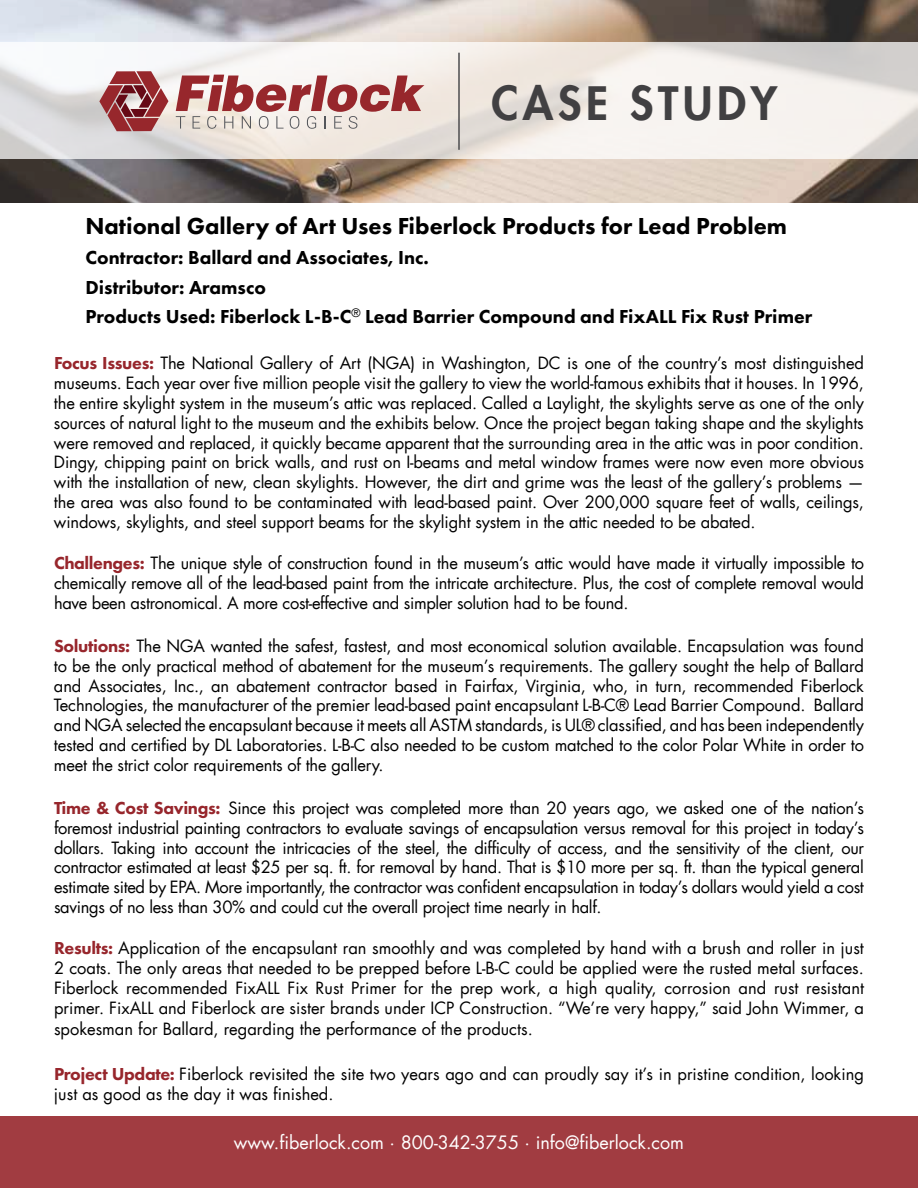
<style>
.page{position:relative;width:918px;height:1188px;background:#fff}
.page>*{position:absolute;margin:0;border:0;box-sizing:border-box;transform-origin:0 0}
.t1{font:800 45px "Futura LT";letter-spacing:.1em;color:#414042}
.t2{font:800 24px "Futura PT";color:#000}
.t3{font:800 19.5px/30px "Futura PT";color:#000}
.t4{font:18px "Futura LT";color:#fff}
.t5{font:16.5px/19.8px "Futura LT";color:#000;text-align:justify}
.s1{font-family:"Futura PT";font-weight:800;font-size:18px;color:#97262c}
</style>
<div class="page">
<img style="left:0;top:0;width:918px;height:202px">
<svg style="left:0;top:42px;width:918px;height:117px"></svg>
<svg style="left:176px;top:75px;width:248px;height:54px"></svg>
<svg style="left:99px;top:71px;width:69px;height:60px;background:#ae6b6e"></svg>
<hr style="left:458px;top:53px;width:2px;height:97px;background:#4d4d4f">
<div style="left:0;top:1117px;width:918px;height:71px;background:#a13c41"></div>
<h1 class="t1" style="left:491px;top:74px;width:287px">CASE STUDY</h1>
<h2 class="t2" style="left:86px;top:211px;width:703px">National Gallery of Art Uses Fiberlock Products for Lead Problem</h2>
<p class="t3" style="left:86px;top:242px;width:345px">Contractor: Ballard and Associates, Inc.<br>Distributor: Aramsco</p>
<p class="t3" style="left:86px;top:301px;width:728px">Products Used: Fiberlock L-B-C<sup>®</sup> Lead Barrier Compound and FixALL Fix Rust Primer</p>
<p class="t5" style="left:54px;top:354px;width:812px"><span class="s1">Focus Issues:</span> The National Gallery of Art (NGA) in Washington, DC is one of the country’s most distinguished museums. Each year over five million people visit the gallery to view the world-famous exhibits that it houses. In 1996, the entire skylight system in the museum’s attic was replaced. Called a Laylight, the skylights serve as one of the only sources of natural light to the museum and the exhibits below. Once the project began taking shape and the skylights were removed and replaced, it quickly became apparent that the surrounding area in the attic was in poor condition.<br>Dingy, chipping paint on brick walls, and rust on I-beams and metal window frames were now even more obvious with the installation of new, clean skylights. However, the dirt and grime was the least of the gallery’s problems — the area was also found to be contaminated with lead-based paint. Over 200,000 square feet of walls, ceilings, windows, skylights, and steel support beams for the skylight system in the attic needed to be abated.</p>
<p class="t5" style="left:54px;top:553px;width:812px"><span class="s1">Challenges:</span> The unique style of construction found in the museum’s attic would have made it virtually impossible to chemically remove all of the lead-based paint from the intricate architecture. Plus, the cost of complete removal would have been astronomical. A more cost-effective and simpler solution had to be found.</p>
<p class="t5" style="left:54px;top:636px;width:812px"><span class="s1">Solutions:</span> The NGA wanted the safest, fastest, and most economical solution available. Encapsulation was found to be the only practical method of abatement for the museum’s requirements. The gallery sought the help of Ballard and Associates, Inc., an abatement contractor based in Fairfax, Virginia, who, in turn, recommended Fiberlock Technologies, the manufacturer of the premier lead-based paint encapsulant L-B-C® Lead Barrier Compound. Ballard and NGA selected the encapsulant because it meets all ASTM standards, is UL® classified, and has been independently tested and certified by DL Laboratories. L-B-C also needed to be custom matched to the color Polar White in order to meet the strict color requirements of the gallery.</p>
<p class="t5" style="left:54px;top:798px;width:812px"><span class="s1">Time &amp; Cost Savings:</span> Since this project was completed more than 20 years ago, we asked one of the nation’s foremost industrial painting contractors to evaluate savings of encapsulation versus removal for this project in today’s dollars. Taking into account the intricacies of the steel, the difficulty of access, and the sensitivity of the client, our contractor estimated at least $25 per sq. ft. for removal by hand. That is $10 more per sq. ft. than the typical general estimate sited by EPA. More importantly, the contractor was confident encapsulation in today’s dollars would yield a cost savings of no less than 30% and could cut the overall project time nearly in half.</p>
<p class="t5" style="left:54px;top:939px;width:812px"><span class="s1">Results:</span> Application of the encapsulant ran smoothly and was completed by hand with a brush and roller in just 2 coats. The only areas that needed to be prepped before L-B-C could be applied were the rusted metal surfaces.<br>Fiberlock recommended FixALL Fix Rust Primer for the prep work, a high quality, corrosion and rust resistant primer. FixALL and Fiberlock are sister brands under ICP Construction. “We’re very happy,” said John Wimmer, a</p>
<p class="t5" style="left:54px;top:1020px;width:480px">spokesman for Ballard, regarding the performance of the products.</p>
<p class="t5" style="left:54px;top:1065px;width:811px"><span class="s1">Project Update:</span> Fiberlock revisited the site two years ago and can proudly say it’s in pristine condition, looking just as good as the day it was finished.</p>
<p class="t4" style="left:234px;top:1131px;width:452px">www.fiberlock.com · 800-342-3755 · info@fiberlock.com</p>
</div>
